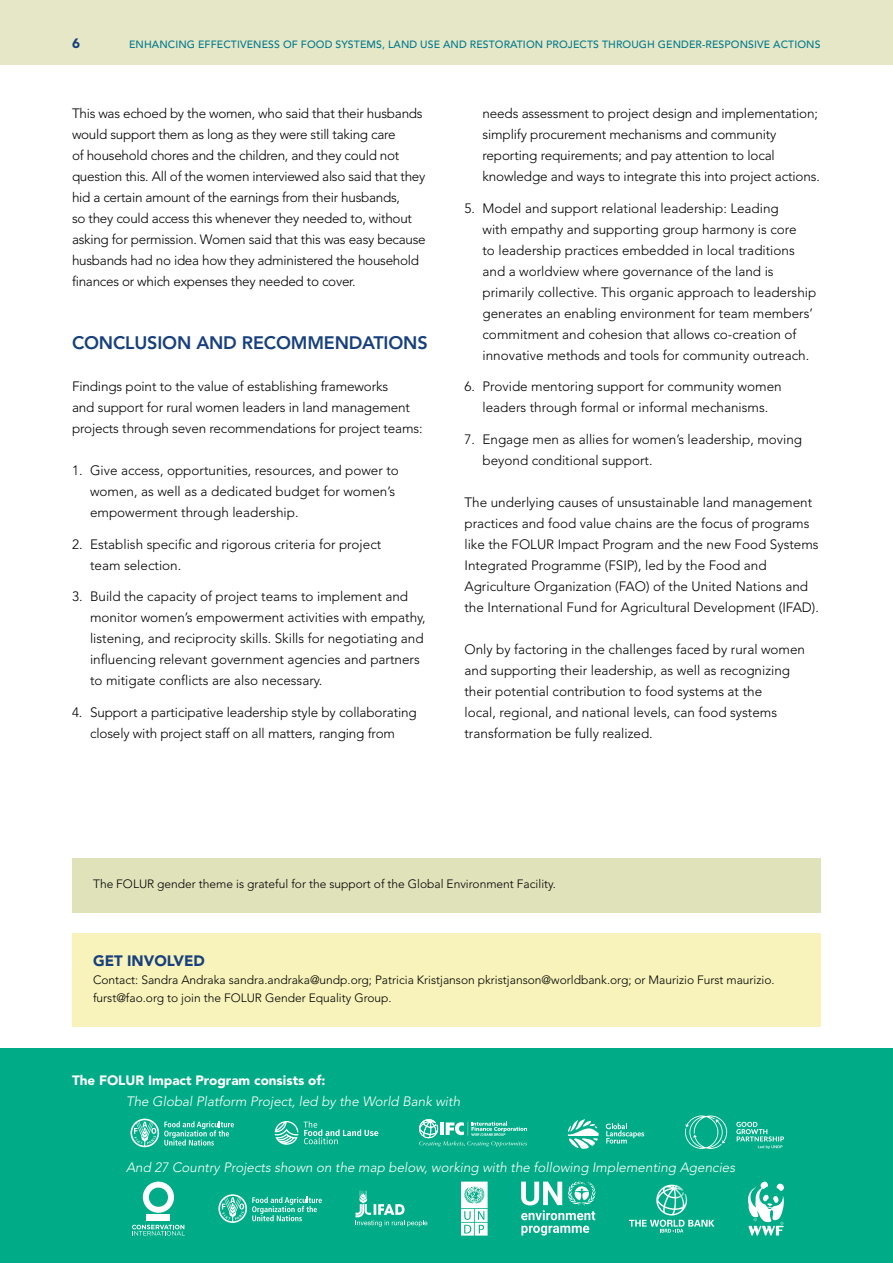
<style>
.page{position:relative;width:893px;height:1263px;background:#fff}
.page>*{position:absolute;margin:0;border:0;box-sizing:border-box;transform-origin:0 0}
.t1{font:800 18px "Avenir LT Std";letter-spacing:-.01em;color:#17407d}
.t2{font:900 15px "Avenir LT Std";color:#17407d}
.t3{font:300 13.5px/21px "Avenir LT Std";color:#000}
.t4{font:300 13.5px/21px "Avenir LT Std";letter-spacing:-.02em;color:#000}
.BLM{font:italic 300 13.5px "Avenir LT Std";color:#fff}
.BLA{font:italic 300 13.5px "Avenir LT Std";color:#fff}
.TX{font:900 13.5px "Avenir LT Std";color:#fff}
.t5{font:900 13.5px "Avenir LT Std";color:#17407d}
.TX-2{font:300 12px/18px "Avenir LT Std";color:#000}
.t6{font:500 10.5px "Avenir LT Std";letter-spacing:.01em;color:#007a8e}
</style>
<div class="page">
<div style="left:0;top:0;width:893px;height:65px;background:#e6e7c6"></div>
<div style="left:0;top:1048px;width:893px;height:215px;background:#00ac87"></div>
<svg style="left:304px;top:1121px;width:74px;height:23px"></svg>
<svg style="left:275px;top:1121px;width:23px;height:24px"></svg>
<svg style="left:130px;top:1118px;width:104px;height:29px"></svg>
<svg style="left:606px;top:1123px;width:38px;height:20px"></svg>
<svg style="left:567px;top:1119px;width:32px;height:30px"></svg>
<svg style="left:419px;top:1119px;width:108px;height:27px"></svg>
<svg style="left:685px;top:1115px;width:42px;height:34px"></svg>
<svg style="left:736px;top:1122px;width:48px;height:27px"></svg>
<svg style="left:629px;top:1185px;width:85px;height:47px"></svg>
<svg style="left:218px;top:1194px;width:104px;height:29px"></svg>
<svg style="left:521px;top:1181px;width:75px;height:54px"></svg>
<svg style="left:461px;top:1181px;width:27px;height:54px"></svg>
<svg style="left:748px;top:1181px;width:36px;height:54px"></svg>
<svg style="left:132px;top:1225px;width:53px;height:10px"></svg>
<svg style="left:143px;top:1181px;width:31px;height:32px"></svg>
<div style="left:147px;top:1215px;width:23px;height:6px;background:#fff"></div>
<svg style="left:355px;top:1190px;width:72px;height:37px"></svg>
<div style="left:72px;top:934px;width:749px;height:57px;background:#f7f3ba"></div>
<div style="left:72px;top:954px;width:749px;height:72px;background:#f7f3ba"></div>
<div style="left:72px;top:858px;width:749px;height:54px;background:#e0e2ba"></div>
<p class="t5" style="left:72px;top:35px;width:9px">6</p>
<p class="t6" style="left:129px;top:38px;width:693px">ENHANCING EFFECTIVENESS OF FOOD SYSTEMS, LAND USE AND RESTORATION PROJECTS THROUGH GENDER-RESPONSIVE ACTIONS</p>
<p class="t4" style="left:72px;top:103px;width:355px">This was echoed by the women, who said that their husbands would support them as long as they were still taking care<br>of household chores and the children, and they could not question this. All of the women interviewed also said that they hid a certain amount of the earnings from their husbands,<br>so they could access this whenever they needed to, without asking for permission. Women said that this was easy because husbands had no idea how they administered the household finances or which expenses they needed to cover.</p>
<h2 class="t1" style="left:72px;top:332px;width:357px">CONCLUSION AND RECOMMENDATIONS</h2>
<p class="t3" style="left:72px;top:376px;width:352px">Findings point to the value of establishing frameworks<br>and support for rural women leaders in land management projects through seven recommendations for project teams:</p>
<p class="t3" style="left:90px;top:460px;width:310px;text-indent:-18px">1. Give access, opportunities, resources, and power to women, as well as a dedicated budget for women’s empowerment through leadership.</p>
<p class="t3" style="left:90px;top:534px;width:293px;text-indent:-18px">2. Establish specific and rigorous criteria for project team selection.</p>
<p class="t3" style="left:90px;top:586px;width:337px;text-indent:-18px">3. Build the capacity of project teams to implement and monitor women’s empowerment activities with empathy, listening, and reciprocity skills. Skills for negotiating and influencing relevant government agencies and partners to mitigate conflicts are also necessary.</p>
<p class="t3" style="left:72px;top:702px;width:346px;text-align:center">4. Support a participative leadership style by collaborating closely with project staff on all matters, ranging from</p>
<p class="t3" style="left:482px;top:103px;width:339px">needs assessment to project design and implementation; simplify procurement mechanisms and community reporting requirements; and pay attention to local knowledge and ways to integrate this into project actions.</p>
<p class="t3" style="left:482px;top:198px;width:335px;text-indent:-18px">5. Model and support relational leadership: Leading<br>with empathy and supporting group harmony is core<br>to leadership practices embedded in local traditions and a worldview where governance of the land is primarily collective. This organic approach to leadership generates an enabling environment for team members’ commitment and cohesion that allows co-creation of innovative methods and tools for community outreach.</p>
<p class="t3" style="left:464px;top:376px;width:319px;text-align:center">6. Provide mentoring support for community women leaders through formal or informal mechanisms.</p>
<p class="t3" style="left:482px;top:429px;width:321px;text-indent:-18px">7. Engage men as allies for women’s leadership, moving beyond conditional support.</p>
<p class="t3" style="left:464px;top:492px;width:356px">The underlying causes of unsustainable land management practices and food value chains are the focus of programs like the FOLUR Impact Program and the new Food Systems Integrated Programme (FSIP), led by the Food and Agriculture Organization (FAO) of the United Nations and the International Fund for Agricultural Development (IFAD).</p>
<p class="t3" style="left:464px;top:639px;width:342px">Only by factoring in the challenges faced by rural women and supporting their leadership, as well as recognizing their potential contribution to food systems at the<br>local, regional, and national levels, can food systems transformation be fully realized.</p>
<p class="TX-2" style="left:93px;top:875px;width:464px">The FOLUR gender theme is grateful for the support of the Global Environment Facility.</p>
<h2 class="t2" style="left:93px;top:952px;width:113px">GET INVOLVED</h2>
<p class="TX-2" style="left:93px;top:971px;width:683px">Contact: Sandra Andraka sandra.andraka@undp.org; Patricia Kristjanson pkristjanson@worldbank.org; or Maurizio Furst maurizio. furst@fao.org to join the FOLUR Gender Equality Group.</p>
<p class="TX" style="left:72px;top:1072px;width:255px">The FOLUR Impact Program consists of:</p>
<p class="BLA" style="left:126px;top:1093px;width:336px">The Global Platform Project, led by the World Bank with</p>
<p class="BLM" style="left:126px;top:1159px;width:611px">And 27 Country Projects shown on the map below, working with the following Implementing Agencies</p>
</div>
